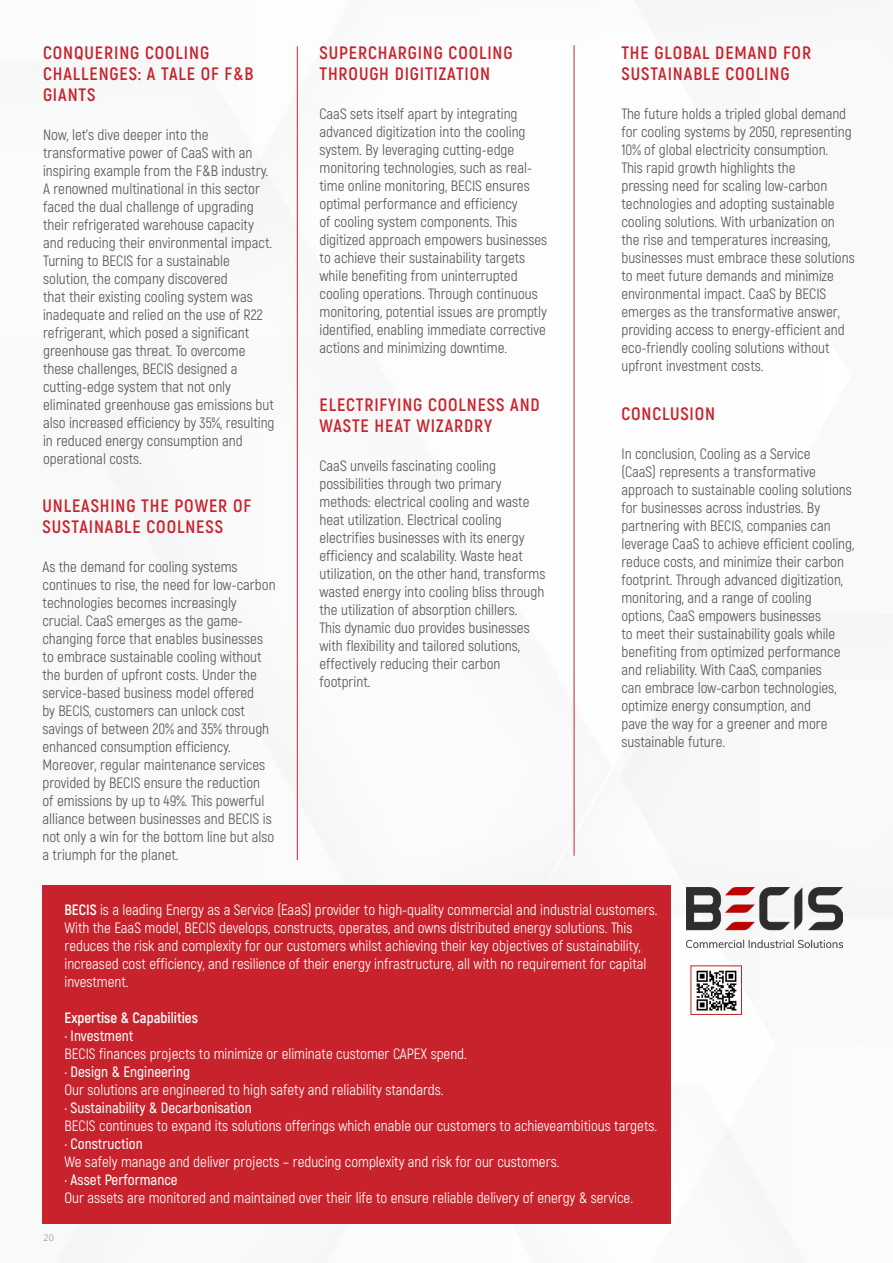
<style>
.page{position:relative;width:893px;height:1263px;background:#fff}
.page>*{position:absolute;margin:0;border:0;box-sizing:border-box;transform-origin:0 0}
.t1{font:700 18px/21px "Akrobat";letter-spacing:.05em;color:#c8232d}
.t2{font:15px/18px "Akrobat";color:#58595b}
.t3{font:15px/18px "Akrobat";color:#fff}
.t4{font:600 15px "Akrobat";color:#fff}
.t5{font:700 15px "Akrobat";color:#fff}
.t6{font:300 9px "Open Sans";color:#7c7e81}
.s1{font-weight:700}
</style>
<div class="page">
<svg style="left:232px;top:49px;width:619px;height:793px"></svg>
<div style="left:690px;top:985px;width:52px;height:30px;border:1px solid #c8232c"></div>
<img style="left:695px;top:970px;width:42px;height:41px">
<img style="left:686px;top:888px;width:156px;height:59px">
<hr style="left:574px;top:45px;width:1px;height:811px;background:#c8232c">
<div style="left:43px;top:886px;width:628px;height:338px;background:#c8232c"></div>
<hr style="left:297px;top:46px;width:1px;height:814px;background:#c8232c">
<p class="t1" style="left:43px;top:43px;width:212px">CONQUERING COOLING<br>CHALLENGES: A TALE OF F&amp;B<br>GIANTS</p>
<p class="t2" style="left:43px;top:126px;width:233px">Now, let’s dive deeper into the transformative power of CaaS with an inspiring example from the F&amp;B industry.<br>A renowned multinational in this sector faced the dual challenge of upgrading their refrigerated warehouse capacity and reducing their environmental impact.<br>Turning to BECIS for a sustainable solution, the company discovered<br>that their existing cooling system was inadequate and relied on the use of R22 refrigerant, which posed a significant greenhouse gas threat. To overcome these challenges, BECIS designed a cutting-edge system that not only eliminated greenhouse gas emissions but also increased efficiency by 35%, resulting in reduced energy consumption and operational costs.</p>
<p class="t1" style="left:43px;top:495px;width:210px">UNLEASHING THE POWER OF<br>SUSTAINABLE COOLNESS</p>
<p class="t2" style="left:43px;top:558px;width:235px">As the demand for cooling systems continues to rise, the need for low-carbon technologies becomes increasingly crucial. CaaS emerges as the game&shy;changing force that enables businesses to embrace sustainable cooling without the burden of upfront costs. Under the service-based business model offered<br>by BECIS, customers can unlock cost savings of between 20% and 35% through enhanced consumption efficiency.<br>Moreover, regular maintenance services provided by BECIS ensure the reduction<br>of emissions by up to 49%. This powerful alliance between businesses and BECIS is not only a win for the bottom line but also a triumph for the planet.</p>
<p class="t1" style="left:320px;top:43px;width:195px">SUPERCHARGING COOLING<br>THROUGH DIGITIZATION</p>
<p class="t2" style="left:320px;top:105px;width:229px">CaaS sets itself apart by integrating advanced digitization into the cooling system. By leveraging cutting-edge monitoring technologies, such as real&shy;time online monitoring, BECIS ensures optimal performance and efficiency<br>of cooling system components. This digitized approach empowers businesses to achieve their sustainability targets while benefiting from uninterrupted cooling operations. Through continuous monitoring, potential issues are promptly identified, enabling immediate corrective actions and minimizing downtime.</p>
<p class="t1" style="left:320px;top:394px;width:222px">ELECTRIFYING COOLNESS AND<br>WASTE HEAT WIZARDRY</p>
<p class="t2" style="left:320px;top:457px;width:227px">CaaS unveils fascinating cooling possibilities through two primary methods: electrical cooling and waste heat utilization. Electrical cooling electrifies businesses with its energy efficiency and scalability. Waste heat utilization, on the other hand, transforms wasted energy into cooling bliss through the utilization of absorption chillers.<br>This dynamic duo provides businesses with flexibility and tailored solutions, effectively reducing their carbon footprint.</p>
<p class="t1" style="left:621px;top:43px;width:191px">THE GLOBAL DEMAND FOR<br>SUSTAINABLE COOLING</p>
<p class="t2" style="left:621px;top:105px;width:235px">The future holds a tripled global demand for cooling systems by 2050, representing 10% of global electricity consumption.<br>This rapid growth highlights the<br>pressing need for scaling low-carbon technologies and adopting sustainable cooling solutions. With urbanization on the rise and temperatures increasing, businesses must embrace these solutions to meet future demands and minimize environmental impact. CaaS by BECIS emerges as the transformative answer, providing access to energy-efficient and eco-friendly cooling solutions without upfront investment costs.</p>
<p class="t1" style="left:621px;top:403px;width:95px">CONCLUSION</p>
<p class="t2" style="left:621px;top:444px;width:234px">In conclusion, Cooling as a Service<br>(CaaS) represents a transformative approach to sustainable cooling solutions for businesses across industries. By partnering with BECIS, companies can leverage CaaS to achieve efficient cooling, reduce costs, and minimize their carbon footprint. Through advanced digitization, monitoring, and a range of cooling options, CaaS empowers businesses<br>to meet their sustainability goals while benefiting from optimized performance and reliability. With CaaS, companies<br>can embrace low-carbon technologies, optimize energy consumption, and<br>pave the way for a greener and more sustainable future.</p>
<p class="t3" style="left:64px;top:901px;width:594px"><span class="s1">BECIS</span> is a leading Energy as a Service (EaaS) provider to high-quality commercial and industrial customers.<br>With the EaaS model, BECIS develops, constructs, operates, and owns distributed energy solutions. This reduces the risk and complexity for our customers whilst achieving their key objectives of sustainability, increased cost efficiency, and resilience of their energy infrastructure, all with no requirement for capital investment.</p>
<p class="t5" style="left:64px;top:1009px;width:135px">Expertise &amp; Capabilities</p>
<p class="t4" style="left:64px;top:1027px;width:70px">· Investment</p>
<p class="t3" style="left:64px;top:1045px;width:404px">BECIS finances projects to minimize or eliminate customer CAPEX spend.</p>
<p class="t4" style="left:64px;top:1063px;width:127px">· Design &amp; Engineering</p>
<p class="t3" style="left:64px;top:1081px;width:381px">Our solutions are engineered to high safety and reliability standards.</p>
<p class="t4" style="left:64px;top:1099px;width:189px">· Sustainability &amp; Decarbonisation</p>
<p class="t3" style="left:64px;top:1117px;width:594px">BECIS continues to expand its solutions offerings which enable our customers to achieveambitious targets.</p>
<p class="t4" style="left:64px;top:1135px;width:80px">· Construction</p>
<p class="t3" style="left:64px;top:1153px;width:496px">We safely manage and deliver projects – reducing complexity and risk for our customers.</p>
<p class="t4" style="left:64px;top:1171px;width:115px">· Asset Performance</p>
<p class="t3" style="left:64px;top:1189px;width:570px">Our assets are monitored and maintained over their life to ensure reliable delivery of energy &amp; service.</p>
<p class="t6" style="left:43px;top:1232px;width:12px">20</p>
</div>
